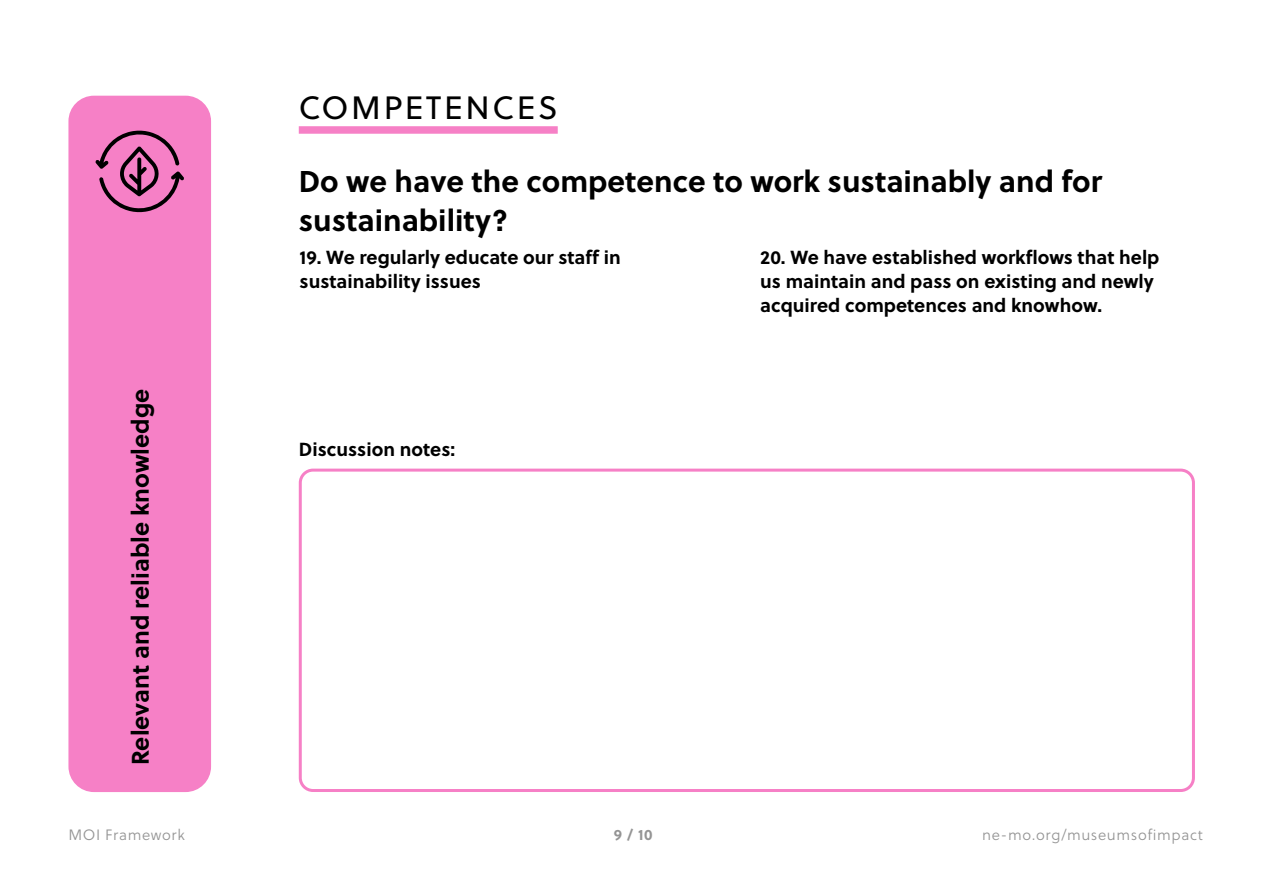
<style>
.page{position:relative;width:1263px;height:893px;background:#fff}
.page>*{position:absolute;margin:0;border:0;box-sizing:border-box;transform-origin:0 0}
.subheader_impact{font:32.25px "Soleil";letter-spacing:.08em;color:#000}
.question_no_underlin{font:700 30px/39px "Soleil";color:#000}
.t1{font:700 24px "Soleil";color:#000}
.statements{font:700 18.9px/24px "Soleil";color:#000}
.t2{font:15px "Soleil Lt";letter-spacing:.04em;color:#949494}
.t3{font:700 15px "Soleil";color:#949494}
</style>
<div class="page">
<div style="left:68px;top:96px;width:143px;height:696px;background:#f680c6;border-radius:26px"></div>
<svg style="left:95px;top:130px;width:89px;height:83px"></svg>
<div style="left:299px;top:126px;width:259px;height:8px;background:#f680c6"></div>
<div style="left:299px;top:469px;width:896px;height:323px;border:3px solid #f680c6;border-radius:13px"></div>
<p class="subheader_impact" style="left:299px;top:85px;width:260px">COMPETENCES</p>
<p class="t1" style="left:122px;top:765px;width:378px;rotate:-90deg">Relevant and reliable knowledge</p>
<h3 class="question_no_underlin" style="left:299px;top:160px;width:805px">Do we have the competence to work sustainably and for sustainability?</h3>
<p class="statements" style="left:300px;top:244px;width:323px">19. We regularly educate our staff in sustainability issues</p>
<p class="statements" style="left:760px;top:244px;width:401px">20. We have established workflows that help us maintain and pass on existing and newly acquired competences and knowhow.</p>
<p class="statements" style="left:299px;top:436px;width:158px">Discussion notes:</p>
<p class="t2" style="left:68px;top:824px;width:118px">MOI Framework</p>
<p class="t3" style="left:614px;top:823px;width:40px">9 / 10</p>
<p class="t2" style="left:982px;top:824px;width:222px">ne-mo.org/museumsofimpact</p>
</div>
